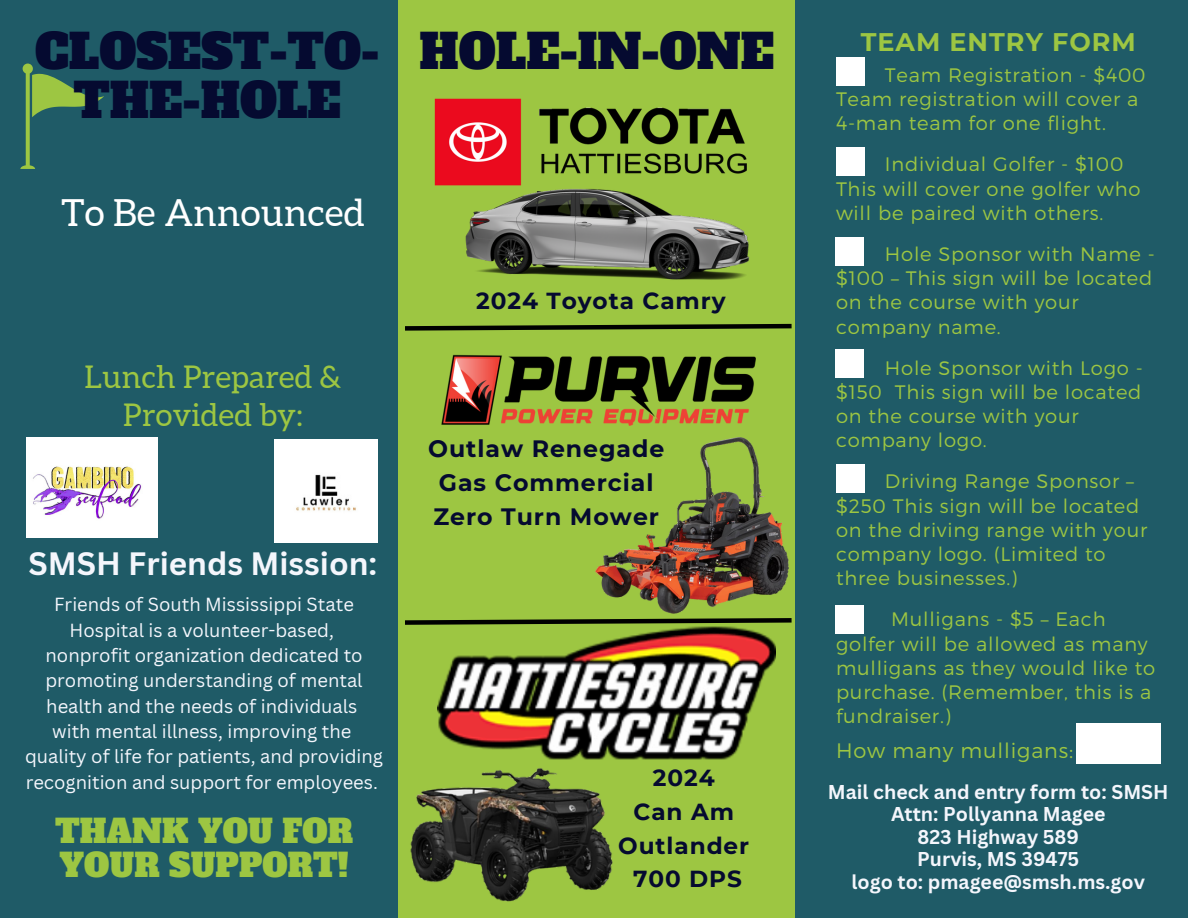
<style>
.page{position:relative;width:1188px;height:918px;background:#9dc642}
.page>*{position:absolute;margin:0;border:0;box-sizing:border-box;transform-origin:0 0}
.t1{font:46.8px/49.5px "Alfa Slab One";color:#050a30;text-align:center}
.t2{font:37.35px "Aleo";letter-spacing:.01em;color:#fff}
.t3{font:31.8px/33.8px "Alfa Slab One";color:#9dc642}
.t4{font:700 31.5px "Canva Sans";color:#f4f6fc}
.t5{font:31.2px/38.5px "Aleo";letter-spacing:.01em;color:#9dc642;text-align:center}
.t6{font:700 25.5px "Montserrat";letter-spacing:.04em;color:#9dc642}
.t7{font:700 23.7px/33.8px "Montserrat";letter-spacing:.04em;color:#050a30}
.t8{font:700 23.25px "Montserrat";letter-spacing:.04em;color:#050a30}
.t9{font:300 20.85px "Montserrat";letter-spacing:.04em;color:#9dc642}
.t10{font:300 19.5px/24.3px "Montserrat";letter-spacing:.04em;color:#9dc642}
.t11{font:700 19.5px "Canva Sans";color:#f4f6fc}
.t12{font:18.45px/25.3px "Canva Sans";color:#f4f6fc;text-align:center}
</style>
<div class="page">
<div style="left:796px;top:0;width:392px;height:918px;background:#1f5b67"></div>
<div style="left:0;top:0;width:398px;height:918px;background:#1f5b67"></div>
<div style="left:836px;top:148px;width:28px;height:28px;background:#fff"></div>
<svg style="left:20px;top:64px;width:84px;height:105px"></svg>
<svg style="left:405px;top:322px;width:391px;height:11px"></svg>
<svg style="left:405px;top:616px;width:391px;height:11px"></svg>
<div style="left:836px;top:58px;width:28px;height:28px;background:#fff"></div>
<div style="left:836px;top:465px;width:28px;height:28px;background:#fff"></div>
<div style="left:835px;top:350px;width:29px;height:28px;background:#fff"></div>
<div style="left:835px;top:237px;width:29px;height:28px;background:#fff"></div>
<div style="left:835px;top:605px;width:29px;height:28px;background:#fff"></div>
<div style="left:1077px;top:723px;width:84px;height:41px;background:#fff"></div>
<img style="left:434px;top:98px;width:311px;height:88px">
<img style="left:458px;top:154px;width:291px;height:126px">
<img style="left:26px;top:437px;width:132px;height:100px">
<div style="left:274px;top:439px;width:104px;height:104px;background:#fff"></div>
<img style="left:441px;top:354px;width:315px;height:71px">
<img style="left:596px;top:437px;width:192px;height:177px">
<img style="left:438px;top:619px;width:337px;height:141px">
<img style="left:410px;top:728px;width:228px;height:174px">
<p class="t1" style="left:35px;top:28px;width:346px">CLOSEST-TO-<br>THE-HOLE</p>
<h1 class="t2" style="left:61px;top:192px;width:305px">To Be Announced</h1>
<p class="t5" style="left:85px;top:357px;width:259px">Lunch Prepared &amp;<br>Provided by:</p>
<p class="t4" style="left:28px;top:542px;width:350px">SMSH Friends Mission:</p>
<p class="t12" style="left:54px;top:591px;width:301px">Friends of South Mississippi State<br>Hospital is a volunteer-based,</p>
<p class="t12" style="left:45px;top:642px;width:319px;text-align:justify">nonprofit organization dedicated to promoting understanding of mental health and the needs of individuals</p>
<p class="t12" style="left:52px;top:718px;width:301px">with mental illness, improving the</p>
<p class="t12" style="left:25px;top:744px;width:360px;text-align:left">quality of life for patients, and providing recognition and support for employees.</p>
<p class="t3" style="left:55px;top:815px;width:300px">THANK YOU FOR<br>YOUR SUPPORT!</p>
<p class="t1" style="left:419px;top:28px;width:356px">HOLE-IN-ONE</p>
<p class="t8" style="left:476px;top:286px;width:251px">2024 Toyota Camry</p>
<p class="t7" style="left:428px;top:432px;width:238px">Outlaw Renegade<br>Gas Commercial<br>Zero Turn Mower</p>
<p class="t8" style="left:653px;top:764px;width:63px">2024</p>
<p class="t8" style="left:633px;top:797px;width:102px">Can Am</p>
<p class="t8" style="left:618px;top:831px;width:132px">Outlander</p>
<p class="t8" style="left:633px;top:865px;width:110px">700 DPS</p>
<p class="t6" style="left:861px;top:26px;width:277px">TEAM ENTRY FORM</p>
<h2 class="t10" style="left:885px;top:62px;width:262px">Team Registration - $400</h2>
<h5 class="t10" style="left:836px;top:86px;width:304px">Team registration will cover a<br>4-man team for one flight.</h5>
<p class="t10" style="left:885px;top:151px;width:240px">Individual Golfer - $100</p>
<p class="t10" style="left:836px;top:176px;width:306px">This will cover one golfer who will be paired with others.</p>
<h4 class="t10" style="left:836px;top:241px;width:320px;text-indent:49px">Hole Sponsor with Name - $100 – This sign will be located on the course with your company name.</h4>
<p class="t10" style="left:836px;top:355px;width:308px;text-indent:49px">Hole Sponsor with Logo - $150 This sign will be located on the course with your company logo.</p>
<p class="t10" style="left:836px;top:468px;width:313px;text-indent:49px">Driving Range Sponsor – $250 This sign will be located on the driving range with your company logo. (Limited to three businesses.)</p>
<p class="t10" style="left:836px;top:606px;width:321px;text-indent:55px">Mulligans - $5 – Each golfer will be allowed as many mulligans as they would like to purchase. (Remember, this is a fundraiser.)</p>
<h3 class="t9" style="left:836px;top:737px;width:239px">How many mulligans:</h3>
<h1 class="t11" style="left:828px;top:778px;width:342px">Mail check and entry form to: SMSH</h1>
<p class="t11" style="left:891px;top:801px;width:216px">Attn: Pollyanna Magee</p>
<p class="t11" style="left:917px;top:823px;width:163px">823 Highway 589</p>
<p class="t11" style="left:917px;top:846px;width:164px">Purvis, MS 39475</p>
<p class="t11" style="left:852px;top:868px;width:295px">logo to: pmagee@smsh.ms.gov</p>
</div>
